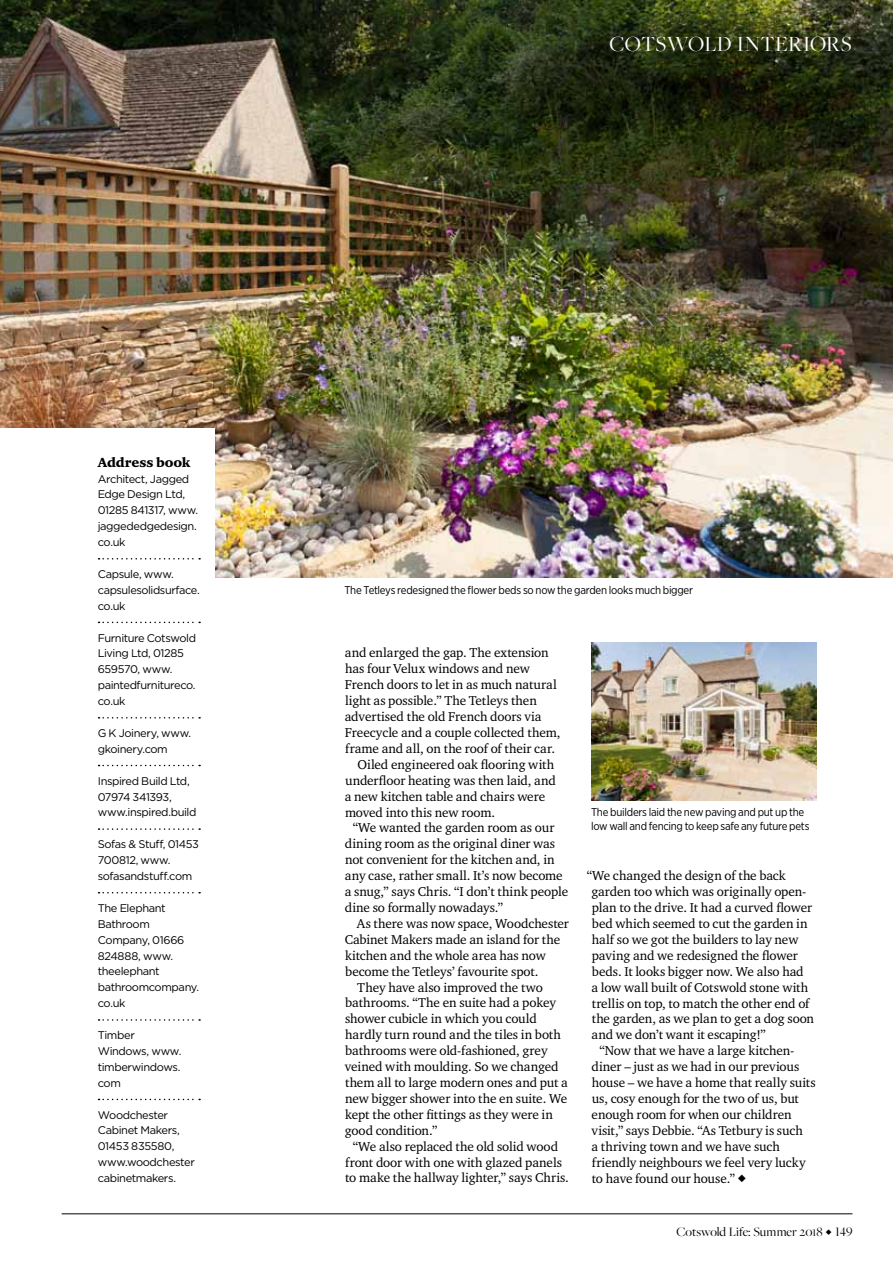
<style>
.page{position:relative;width:893px;height:1263px;background:#fff}
.page>*{position:absolute;margin:0;border:0;box-sizing:border-box;transform-origin:0 0}
.t1{font:22.5px "Freight Big Pro";letter-spacing:.01em;color:#fff}
.t2{font:13.5px "Freight Big Pro";letter-spacing:-.005em;color:#000}
.t3{font:900 13.5px "Charter ITCA";letter-spacing:-.01em;color:#000}
.t4{font:13.2px/15.9px "Charter ITCA";letter-spacing:-.005em;color:#000}
.t5{font:11.25px/13.5px "Gotham Narrow";letter-spacing:-.025em;color:#000}
.t6{font:11.1px/15.9px "Gotham";letter-spacing:-.035em;color:#000}
</style>
<div class="page">
<img style="left:0;top:0;width:893px;height:578px">
<hr style="left:62px;top:1213px;width:790px;height:1px;background:#000">
<div style="left:0;top:428px;width:215px;height:289px;background:#fff"></div>
<svg style="left:99px;top:558px;width:101px;height:1px"></svg>
<svg style="left:99px;top:622px;width:101px;height:1px"></svg>
<svg style="left:99px;top:717px;width:101px;height:1px"></svg>
<svg style="left:99px;top:765px;width:101px;height:1px"></svg>
<svg style="left:99px;top:828px;width:101px;height:2px"></svg>
<svg style="left:99px;top:892px;width:101px;height:1px"></svg>
<svg style="left:99px;top:1019px;width:101px;height:2px"></svg>
<svg style="left:99px;top:1099px;width:101px;height:1px"></svg>
<img style="left:591px;top:643px;width:225px;height:157px">
<h1 class="t1" style="left:610px;top:29px;width:241px">Cotswold interiors</h1>
<p class="t3" style="left:98px;top:454px;width:94px">Address book</p>
<p class="t6" style="left:98px;top:470px;width:102px">Architect, Jagged<br>Edge Design Ltd,<br>01285 841317, www. jaggededgedesign. co.uk</p>
<p class="t6" style="left:98px;top:566px;width:104px">Capsule, www. capsulesolidsurface. co.uk</p>
<p class="t6" style="left:98px;top:629px;width:100px">Furniture Cotswold<br>Living Ltd, 01285<br>659570, www. paintedfurnitureco. co.uk</p>
<p class="t6" style="left:98px;top:725px;width:95px">G K Joinery, www. gkoinery.com</p>
<p class="t6" style="left:98px;top:772px;width:100px">Inspired Build Ltd,<br>07974 341393, www.inspired.build</p>
<p class="t6" style="left:98px;top:836px;width:103px">Sofas &amp; Stuff, 01453<br>700812, www. sofasandstuff.com</p>
<p class="t6" style="left:98px;top:900px;width:103px">The Elephant<br>Bathroom<br>Company, 01666<br>824888, www. theelephant bathroomcompany. co.uk</p>
<p class="t6" style="left:98px;top:1027px;width:85px">Timber<br>Windows, www. timberwindows. com</p>
<p class="t6" style="left:98px;top:1106px;width:99px">Woodchester<br>Cabinet Makers,<br>01453 835580, www.woodchester cabinetmakers.</p>
<p class="t5" style="left:344px;top:583px;width:350px">The Tetleys redesigned the flower beds so now the garden looks much bigger</p>
<p class="t4" style="left:345px;top:645px;width:205px">and enlarged the gap. The extension</p>
<p class="t4" style="left:345px;top:660px;width:186px">has four Velux windows and new</p>
<p class="t4" style="left:345px;top:676px;width:213px">French doors to let in as much natural</p>
<p class="t4" style="left:345px;top:692px;width:193px">light as possible.” The Tetleys then</p>
<p class="t4" style="left:345px;top:708px;width:198px">advertised the old French doors via</p>
<p class="t4" style="left:345px;top:724px;width:217px">Freecycle and a couple collected them,</p>
<p class="t4" style="left:345px;top:740px;width:211px">frame and all, on the roof of their car.</p>
<p class="t4" style="left:358px;top:756px;width:198px">Oiled engineered oak flooring with</p>
<p class="t4" style="left:345px;top:772px;width:212px">underfloor heating was then laid, and</p>
<p class="t4" style="left:345px;top:788px;width:202px">a new kitchen table and chairs were</p>
<p class="t4" style="left:345px;top:804px;width:152px">moved into this new room.</p>
<p class="t4" style="left:353px;top:820px;width:203px">“We wanted the garden room as our</p>
<p class="t4" style="left:345px;top:835px;width:212px">dining room as the original diner was</p>
<p class="t4" style="left:345px;top:851px;width:211px">not convenient for the kitchen and, in</p>
<p class="t4" style="left:345px;top:867px;width:219px">any case, rather small. It’s now become</p>
<p class="t4" style="left:345px;top:883px;width:225px">a snug,” says Chris. “I don’t think people</p>
<p class="t4" style="left:345px;top:899px;width:160px">dine so formally nowadays.”</p>
<p class="t4" style="left:357px;top:915px;width:214px">As there was now space, Woodchester</p>
<p class="t4" style="left:345px;top:931px;width:217px">Cabinet Makers made an island for the</p>
<p class="t4" style="left:345px;top:947px;width:202px">kitchen and the whole area has now</p>
<p class="t4" style="left:345px;top:963px;width:195px">become the Tetleys’ favourite spot.</p>
<p class="t4" style="left:357px;top:979px;width:187px">They have also improved the two</p>
<p class="t4" style="left:345px;top:995px;width:212px">bathrooms. “The en suite had a pokey</p>
<p class="t4" style="left:345px;top:1010px;width:193px">shower cubicle in which you could</p>
<p class="t4" style="left:345px;top:1026px;width:217px">hardly turn round and the tiles in both</p>
<p class="t4" style="left:345px;top:1042px;width:204px">bathrooms were old-fashioned, grey</p>
<p class="t4" style="left:345px;top:1058px;width:215px">veined with moulding. So we changed</p>
<p class="t4" style="left:345px;top:1074px;width:224px">them all to large modern ones and put a</p>
<p class="t4" style="left:345px;top:1090px;width:224px">new bigger shower into the en suite. We</p>
<p class="t4" style="left:345px;top:1106px;width:209px">kept the other fittings as they were in</p>
<p class="t4" style="left:345px;top:1122px;width:94px">good condition.”</p>
<p class="t4" style="left:353px;top:1138px;width:207px">“We also replaced the old solid wood</p>
<p class="t4" style="left:345px;top:1154px;width:218px">front door with one with glazed panels</p>
<p class="t4" style="left:345px;top:1169px;width:225px">to make the hallway lighter,” says Chris.</p>
<p class="t5" style="left:591px;top:805px;width:220px">The builders laid the new paving and put up the low wall and fencing to keep safe any future pets</p>
<p class="t4" style="left:591px;top:867px;width:224px;text-indent:-5px">“We changed the design of the back garden too which was originally open&shy;plan to the drive. It had a curved flower bed which seemed to cut the garden in half so we got the builders to lay new paving and we redesigned the flower beds. It looks bigger now. We also had<br>a low wall built of Cotswold stone with trellis on top, to match the other end of the garden, as we plan to get a dog soon and we don’t want it escaping!”</p>
<p class="t4" style="left:591px;top:1042px;width:226px;text-indent:8px">“Now that we have a large kitchen&shy;diner – just as we had in our previous house – we have a home that really suits us, cosy enough for the two of us, but enough room for when our children visit,” says Debbie. “As Tetbury is such<br>a thriving town and we have such friendly neighbours we feel very lucky to have found our house.” ◆</p>
<p class="t2" style="left:676px;top:1223px;width:177px">Cotswold Life: Summer 2018 149</p>
</div>
